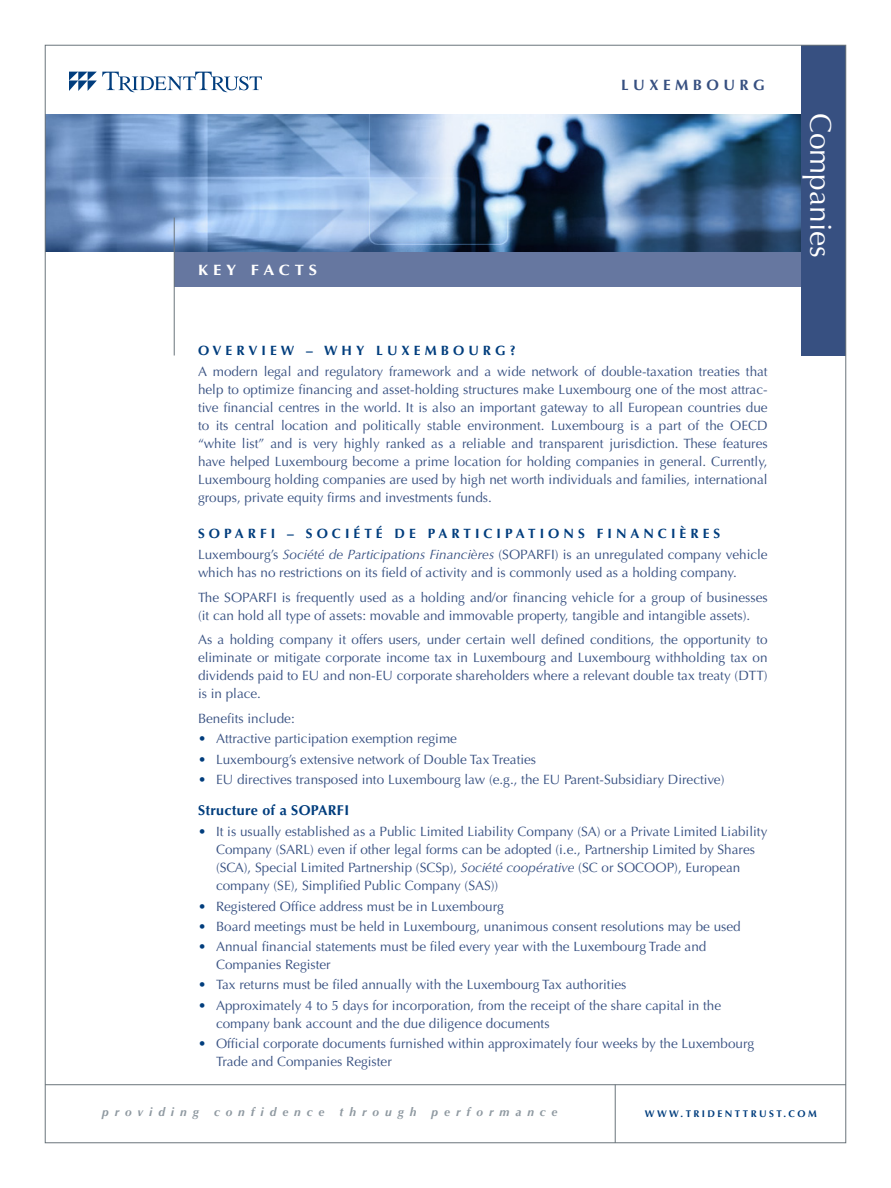
<style>
.page{position:relative;width:891px;height:1188px;background:#fff}
.page>*{position:absolute;margin:0;border:0;box-sizing:border-box;transform-origin:0 0}
.t1{font:30px "Optima LT Std";color:#fff}
.t2{font:700 15px "Optima LT Std";letter-spacing:.3em;color:#375081}
.t3{font:700 15px "Optima LT Std";letter-spacing:.3em;color:#fff;scale:1.1 1}
.Head_2{font:700 14.25px "Optima LT Std";letter-spacing:.02em;color:#013d7d}
.Text-6pts___Above{font:13.5px/18px "Optima LT Std";color:#375081}
.Head_1{font:700 13.5px "Optima LT Std";letter-spacing:.3em;color:#013d7d}
.t4{font:italic 700 12px "Optima LT Std";letter-spacing:.49em;color:#8f99a1}
.t5{font:700 9.75px "Optima LT Std";letter-spacing:.25em;color:#013d7d}
.s1{font-style:italic}
.s2{color:#013d7d}
</style>
<div class="page">
<div style="left:174px;top:251px;width:630px;height:36px;background:#6677a0"></div>
<img style="left:47px;top:114px;width:754px;height:137px">
<div style="left:801px;top:45px;width:45px;height:311px;background:#375081"></div>
<hr style="left:45px;top:1084px;width:801px;height:1px;background:#6a747b">
<hr style="left:615px;top:1084px;width:1px;height:59px;background:#6a747b">
<hr style="left:174px;top:218px;width:1px;height:138px;background:#6a747b">
<svg style="left:69px;top:72px;width:193px;height:20px"></svg>
<p class="t3" style="left:198px;top:261px;width:110px">KEY FACTS</p>
<p class="t2" style="left:621px;top:76px;width:145px">LUXEMBOURG</p>
<p class="Head_1" style="left:198px;top:342px;width:319px">OVERVIEW – WHY LUXEMBOURG?</p>
<p class="Text-6pts___Above" style="left:198px;top:363px;width:571px;text-align:justify">A modern legal and regulatory framework and a wide network of double-taxation treaties that help to optimize financing and asset-holding structures make Luxembourg one of the most attrac&shy;tive financial centres in the world. It is also an important gateway to all European countries due to its central location and politically stable environment. Luxembourg is a part of the OECD “white list” and is very highly ranked as a reliable and transparent jurisdiction. These features have helped Luxembourg become a prime location for holding companies in general. Currently, Luxembourg holding companies are used by high net worth individuals and families, international groups, private equity firms and investments funds.</p>
<p class="Head_1" style="left:198px;top:525px;width:524px">SOPARFI – SOCIÉTÉ DE PARTICIPATIONS FINANCIÈRES</p>
<p class="Text-6pts___Above" style="left:198px;top:546px;width:571px">Luxembourg’s <span class="s1">Société de Participations Financières</span> (SOPARFI) is an unregulated company vehicle which has no restrictions on its field of activity and is commonly used as a holding company.</p>
<p class="Text-6pts___Above" style="left:198px;top:588px;width:571px">The SOPARFI is frequently used as a holding and/or financing vehicle for a group of businesses (it can hold all type of assets: movable and immovable property, tangible and intangible assets).</p>
<p class="Text-6pts___Above" style="left:198px;top:631px;width:571px;text-align:justify">As a holding company it offers users, under certain well defined conditions, the opportunity to eliminate or mitigate corporate income tax in Luxembourg and Luxembourg withholding tax on dividends paid to EU and non-EU corporate shareholders where a relevant double tax treaty (DTT) is in place.</p>
<p class="Text-6pts___Above" style="left:198px;top:710px;width:98px">Benefits include:</p>
<p class="Text-6pts___Above" style="left:198px;top:730px;width:261px"><span class="s2">•</span> Attractive participation exemption regime</p>
<p class="Text-6pts___Above" style="left:198px;top:750px;width:340px"><span class="s2">•</span> Luxembourg’s extensive network of Double Tax Treaties</p>
<p class="Text-6pts___Above" style="left:198px;top:771px;width:528px"><span class="s2">•</span> EU directives transposed into Luxembourg law (e.g., the EU Parent-Subsidiary Directive)</p>
<p class="Head_2" style="left:198px;top:802px;width:153px">Structure of a SOPARFI</p>
<p class="Text-6pts___Above" style="left:216px;top:823px;width:553px;text-indent:-18px"><span class="s2">•</span> It is usually established as a Public Limited Liability Company (SA) or a Private Limited Liability Company (SARL) even if other legal forms can be adopted (i.e., Partnership Limited by Shares (SCA), Special Limited Partnership (SCSp), <span class="s1">Société coopérative</span> (SC or SOCOOP), European company (SE), Simplified Public Company (SAS))</p>
<p class="Text-6pts___Above" style="left:198px;top:897px;width:308px"><span class="s2">•</span> Registered Office address must be in Luxembourg</p>
<p class="Text-6pts___Above" style="left:198px;top:918px;width:544px"><span class="s2">•</span> Board meetings must be held in Luxembourg, unanimous consent resolutions may be used</p>
<p class="Text-6pts___Above" style="left:216px;top:938px;width:492px;text-indent:-18px"><span class="s2">•</span> Annual financial statements must be filed every year with the Luxembourg Trade and<br>Companies Register</p>
<p class="Text-6pts___Above" style="left:198px;top:976px;width:430px"><span class="s2">•</span> Tax returns must be filed annually with the Luxembourg Tax authorities</p>
<p class="Text-6pts___Above" style="left:216px;top:996px;width:507px;text-indent:-18px"><span class="s2">•</span> Approximately 4 to 5 days for incorporation, from the receipt of the share capital in the company bank account and the due diligence documents</p>
<p class="Text-6pts___Above" style="left:216px;top:1035px;width:540px;text-indent:-18px"><span class="s2">•</span> Official corporate documents furnished within approximately four weeks by the Luxembourg<br>Trade and Companies Register</p>
<h1 class="t1" style="left:838px;top:112px;width:147px;rotate:90deg">Companies</h1>
<p class="t4" style="left:102px;top:1105px;width:98px">providing</p>
<p class="t4" style="left:214px;top:1105px;width:112px">confidence</p>
<p class="t4" style="left:340px;top:1105px;width:78px">through</p>
<p class="t4" style="left:432px;top:1105px;width:127px">performance</p>
<p class="t5" style="left:645px;top:1108px;width:173px">WWW.TRIDENTTRUST.COM</p>
</div>
